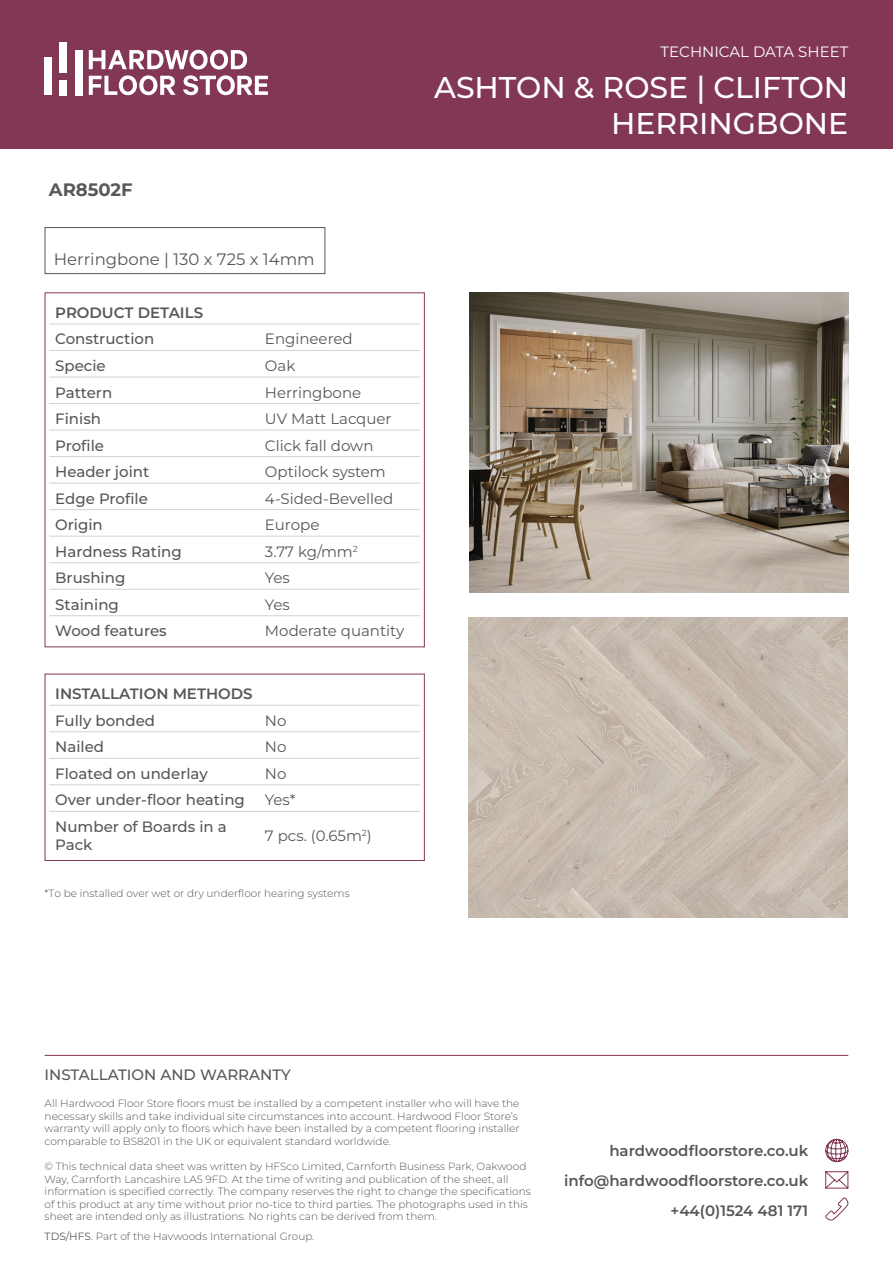
<style>
.page{position:relative;width:893px;height:1263px;background:#fff}
.page>*{position:absolute;margin:0;border:0;box-sizing:border-box;transform-origin:0 0}
.t1{font:500 30px "Montserrat";color:#fff}
.t2{font:700 18px "Montserrat";color:#57585a}
.t3{font:16.5px "Montserrat";color:#57585a}
.t4{font:500 15px/18px "Montserrat";color:#57585a}
.t5{font:15px "Montserrat";color:#57585a}
.t6{font:600 15px/30px "Montserrat";color:#575756;text-align:right}
.t7{font:600 15px "Montserrat";color:#57585a}
.t8{font:500 15px "Montserrat";color:#575756}
.t9{font:15px "Montserrat";color:#fff}
.t10{font:300 10.5px/12.6px "Montserrat";color:#575756}
.s1{font-weight:400}
</style>
<div class="page">
<div style="left:0;top:0;width:893px;height:149px;background:#823755"></div>
<svg style="left:825px;top:1197px;width:24px;height:24px"></svg>
<svg style="left:825px;top:1138px;width:24px;height:24px"></svg>
<svg style="left:825px;top:1171px;width:24px;height:18px"></svg>
<svg style="left:89px;top:50px;width:179px;height:45px"></svg>
<div style="left:75px;top:50px;width:7px;height:45px;background:#fff"></div>
<div style="left:45px;top:58px;width:7px;height:37px;background:#fff"></div>
<div style="left:60px;top:80px;width:7px;height:15px;background:#fff"></div>
<div style="left:60px;top:43px;width:7px;height:30px;background:#fff"></div>
<hr style="left:45px;top:1055px;width:803px;height:1px;background:#823755">
<img style="left:468px;top:617px;width:380px;height:300px">
<div style="left:45px;top:227px;width:280px;height:47px;border:1px solid #57585a"></div>
<hr style="left:49px;top:324px;width:210px;height:1px;background:#d1d2d4">
<hr style="left:259px;top:324px;width:161px;height:1px;background:#d1d2d4">
<hr style="left:49px;top:350px;width:210px;height:1px;background:#d1d2d4">
<hr style="left:259px;top:350px;width:161px;height:1px;background:#d1d2d4">
<hr style="left:49px;top:377px;width:210px;height:1px;background:#d1d2d4">
<hr style="left:259px;top:377px;width:161px;height:1px;background:#d1d2d4">
<hr style="left:49px;top:403px;width:210px;height:1px;background:#d1d2d4">
<hr style="left:259px;top:403px;width:161px;height:1px;background:#d1d2d4">
<hr style="left:49px;top:430px;width:210px;height:1px;background:#d1d2d4">
<hr style="left:259px;top:430px;width:161px;height:1px;background:#d1d2d4">
<hr style="left:49px;top:456px;width:210px;height:1px;background:#d1d2d4">
<hr style="left:259px;top:456px;width:161px;height:1px;background:#d1d2d4">
<hr style="left:49px;top:483px;width:210px;height:1px;background:#d1d2d4">
<hr style="left:259px;top:483px;width:161px;height:1px;background:#d1d2d4">
<hr style="left:49px;top:509px;width:210px;height:1px;background:#d1d2d4">
<hr style="left:259px;top:509px;width:161px;height:1px;background:#d1d2d4">
<hr style="left:49px;top:536px;width:210px;height:1px;background:#d1d2d4">
<hr style="left:259px;top:536px;width:161px;height:1px;background:#d1d2d4">
<hr style="left:49px;top:562px;width:210px;height:1px;background:#d1d2d4">
<hr style="left:259px;top:562px;width:161px;height:1px;background:#d1d2d4">
<hr style="left:49px;top:589px;width:210px;height:1px;background:#d1d2d4">
<hr style="left:259px;top:589px;width:161px;height:1px;background:#d1d2d4">
<hr style="left:49px;top:615px;width:210px;height:1px;background:#d1d2d4">
<hr style="left:259px;top:615px;width:161px;height:1px;background:#d1d2d4">
<hr style="left:49px;top:705px;width:210px;height:1px;background:#d1d2d4">
<hr style="left:259px;top:705px;width:161px;height:1px;background:#d1d2d4">
<hr style="left:49px;top:731px;width:210px;height:1px;background:#d1d2d4">
<hr style="left:259px;top:731px;width:161px;height:1px;background:#d1d2d4">
<hr style="left:49px;top:758px;width:210px;height:1px;background:#d1d2d4">
<hr style="left:259px;top:758px;width:161px;height:1px;background:#d1d2d4">
<hr style="left:49px;top:784px;width:210px;height:1px;background:#d1d2d4">
<hr style="left:259px;top:784px;width:161px;height:1px;background:#d1d2d4">
<hr style="left:49px;top:811px;width:210px;height:1px;background:#d1d2d4">
<hr style="left:259px;top:811px;width:161px;height:1px;background:#d1d2d4">
<div style="left:45px;top:674px;width:380px;height:187px;border:1px solid #823755"></div>
<img style="left:469px;top:292px;width:379px;height:301px">
<p class="t9" style="left:661px;top:42px;width:189px">TECHNICAL DATA SHEET</p>
<p class="t2" style="left:49px;top:178px;width:85px">AR8502F</p>
<p class="t3" style="left:54px;top:248px;width:262px">Herringbone | 130 x 725 x 14mm</p>
<p class="t7" style="left:55px;top:303px;width:149px">PRODUCT DETAILS</p>
<p class="t4" style="left:55px;top:330px;width:101px">Construction</p>
<p class="t5" style="left:265px;top:329px;width:89px">Engineered</p>
<p class="t4" style="left:55px;top:356px;width:52px">Specie</p>
<p class="t5" style="left:265px;top:356px;width:32px">Oak</p>
<p class="t4" style="left:55px;top:383px;width:58px">Pattern</p>
<p class="t5" style="left:265px;top:382px;width:98px">Herringbone</p>
<p class="t4" style="left:55px;top:409px;width:47px">Finish</p>
<p class="t5" style="left:265px;top:409px;width:128px">UV Matt Lacquer</p>
<p class="t4" style="left:55px;top:436px;width:50px">Profile</p>
<p class="t5" style="left:265px;top:435px;width:110px">Click fall down</p>
<p class="t4" style="left:55px;top:462px;width:96px">Header joint</p>
<p class="t5" style="left:265px;top:462px;width:122px">Optilock system</p>
<p class="t4" style="left:55px;top:489px;width:94px">Edge Profile</p>
<p class="t5" style="left:265px;top:488px;width:130px">4-Sided-Bevelled</p>
<p class="t4" style="left:55px;top:515px;width:49px">Origin</p>
<p class="t5" style="left:265px;top:515px;width:56px">Europe</p>
<p class="t4" style="left:55px;top:542px;width:128px">Hardness Rating</p>
<p class="t5" style="left:265px;top:541px;width:94px">3.77 kg/mm<sup>2</sup></p>
<p class="t4" style="left:55px;top:568px;width:72px">Brushing</p>
<p class="t5" style="left:265px;top:568px;width:27px">Yes</p>
<p class="t4" style="left:55px;top:595px;width:65px">Staining</p>
<p class="t5" style="left:265px;top:594px;width:27px">Yes</p>
<p class="t4" style="left:55px;top:621px;width:113px">Wood features</p>
<p class="t5" style="left:265px;top:621px;width:141px">Moderate quantity</p>
<p class="t7" style="left:55px;top:684px;width:199px">INSTALLATION METHODS</p>
<p class="t4" style="left:55px;top:711px;width:101px">Fully bonded</p>
<p class="t5" style="left:265px;top:710px;width:23px">No</p>
<p class="t4" style="left:55px;top:737px;width:50px">Nailed</p>
<p class="t5" style="left:265px;top:737px;width:23px">No</p>
<p class="t4" style="left:55px;top:764px;width:154px">Floated on underlay</p>
<p class="t5" style="left:265px;top:763px;width:23px">No</p>
<p class="t4" style="left:55px;top:791px;width:191px">Over under-floor heating</p>
<p class="t5" style="left:265px;top:790px;width:32px">Yes*</p>
<p class="t4" style="left:55px;top:817px;width:173px">Number of Boards in a<br>Pack</p>
<p class="t5" style="left:265px;top:825px;width:108px">7 pcs. (0.65m<sup>2</sup>)</p>
<p class="t10" style="left:45px;top:887px;width:307px">*To be installed over wet or dry underfloor hearing systems</p>
<p class="t1" style="left:434px;top:67px;width:416px">ASHTON &amp; ROSE | CLIFTON</p>
<p class="t1" style="left:611px;top:103px;width:239px">HERRINGBONE</p>
<p class="t8" style="left:45px;top:1065px;width:248px">INSTALLATION AND WARRANTY</p>
<p class="t10" style="left:45px;top:1097px;width:476px">All Hardwood Floor Store floors must be installed by a competent installer who will have the necessary skills and take individual site circumstances into account. Hardwood Floor Store’s warranty will apply only to floors which have been installed by a competent flooring installer comparable to BS8201 in the UK or equivalent standard worldwide.</p>
<p class="t10" style="left:45px;top:1160px;width:488px">© This technical data sheet was written by HFSco Limited, Carnforth Business Park, Oakwood Way, Carnforth Lancashire LA5 9FD. At the time of writing and publication of the sheet, all information is specified correctly. The company reserves the right to change the specifications of this product at any time without prior no-tice to third parties. The photographs used in this sheet are intended only as illustrations. No rights can be derived from them.</p>
<p class="t10" style="left:45px;top:1230px;width:271px"><span class="s1">TDS/HFS</span>. Part of the Havwoods International Group.</p>
<p class="t6" style="left:564px;top:1135px;width:246px">hardwoodfloorstore.co.uk info@hardwoodfloorstore.co.uk +44(0)1524 481 171</p>
</div>
